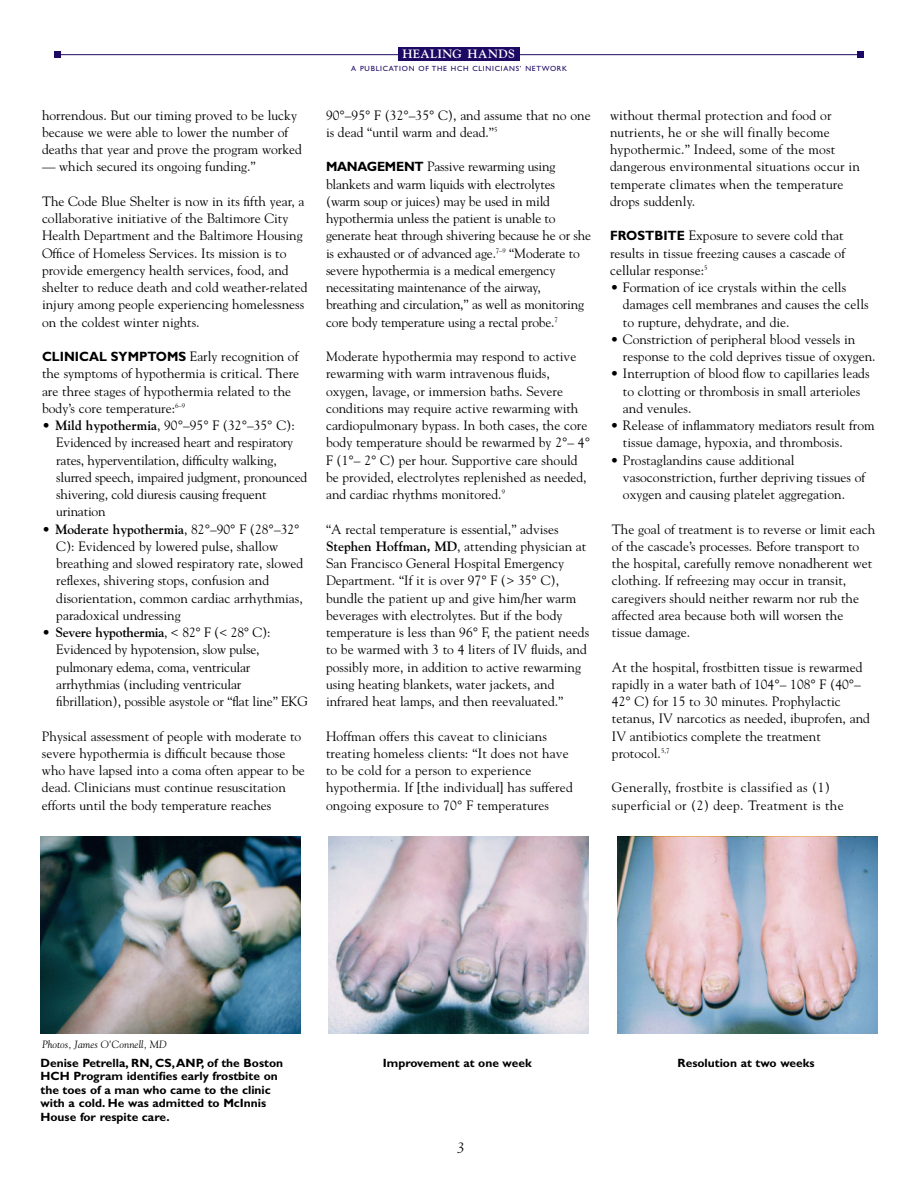
<style>
.page{position:relative;width:918px;height:1188px;background:#fff}
.page>*{position:absolute;margin:0;border:0;box-sizing:border-box;transform-origin:0 0}
.t1{font:italic 15px "Goudy";color:#000}
.t2{font:13.5px/17.2px "Goudy";color:#000}
.t3{font:13.5px/17.2px "Goudy";letter-spacing:.025em;color:#000}
.t4{font:700 12px/13.5px "Gill Sans";color:#000}
.t5{font:700 12px "Goudy";letter-spacing:.03em;color:#fff}
.t6{font:italic 10.5px "Goudy";color:#000}
.t7{font:7.5px "Gill Sans";letter-spacing:.1em;color:#1d0964}
.s1{font-family:"Gill Sans";font-weight:700}
.s2{font-weight:700}
</style>
<div class="page">
<img style="left:329px;top:836px;width:260px;height:198px">
<img style="left:41px;top:836px;width:260px;height:198px">
<img style="left:617px;top:836px;width:261px;height:198px">
<hr style="left:54px;top:54px;width:810px;height:1px;background:#1d0964">
<div style="left:857px;top:51px;width:7px;height:7px;background:#1d0964"></div>
<div style="left:54px;top:51px;width:7px;height:7px;background:#1d0964"></div>
<div style="left:398px;top:47px;width:122px;height:14px;background:#1d0964"></div>
<p class="t2" style="left:42px;top:106px;width:261px">horrendous. But our timing proved to be lucky because we were able to lower the number of deaths that year and prove the program worked</p>
<p class="t2" style="left:42px;top:158px;width:215px">— which secured its ongoing funding.”</p>
<p class="t2" style="left:42px;top:193px;width:267px">The Code Blue Shelter is now in its fifth year, a collaborative initiative of the Baltimore City Health Department and the Baltimore Housing Office of Homeless Services. Its mission is to provide emergency health services, food, and shelter to reduce death and cold weather-related injury among people experiencing homelessness on the coldest winter nights.</p>
<p class="t2" style="left:42px;top:348px;width:259px"><span class="s1">CLINICAL SYMPTOMS</span> Early recognition of the symptoms of hypothermia is critical. There are three stages of hypothermia related to the body’s core temperature:<sup>6–9</sup></p>
<p class="t2" style="left:56px;top:417px;width:253px;text-indent:-14px"><span class="s2">• Mild hypothermia</span>, 90°–95° F (32°–35° C):<br>Evidenced by increased heart and respiratory rates, hyperventilation, difficulty walking, slurred speech, impaired judgment, pronounced shivering, cold diuresis causing frequent urination</p>
<p class="t2" style="left:56px;top:520px;width:248px;text-indent:-14px"><span class="s2">• Moderate hypothermia</span>, 82°–90° F (28°–32° C): Evidenced by lowered pulse, shallow breathing and slowed respiratory rate, slowed reflexes, shivering stops, confusion and disorientation, common cardiac arrhythmias, paradoxical undressing</p>
<p class="t2" style="left:56px;top:624px;width:253px;text-indent:-14px"><span class="s2">• Severe hypothermia</span>, &lt; 82° F (&lt; 28° C):<br>Evidenced by hypotension, slow pulse, pulmonary edema, coma, ventricular arrhythmias (including ventricular fibrillation), possible asystole or “flat line” EKG</p>
<p class="t2" style="left:42px;top:727px;width:264px">Physical assessment of people with moderate to severe hypothermia is difficult because those who have lapsed into a coma often appear to be dead. Clinicians must continue resuscitation efforts until the body temperature reaches</p>
<p class="t5" style="left:403px;top:47px;width:114px">HEALING HANDS</p>
<p class="t7" style="left:351px;top:65px;width:217px">A PUBLICATION OF THE HCH CLINICIANS’ NETWORK</p>
<p class="t2" style="left:326px;top:106px;width:266px">90°–95° F (32°–35° C), and assume that no one is dead “until warm and dead.”<sup>5</sup></p>
<p class="t2" style="left:326px;top:158px;width:267px"><span class="s1">MANAGEMENT</span> Passive rewarming using blankets and warm liquids with electrolytes (warm soup or juices) may be used in mild hypothermia unless the patient is unable to generate heat through shivering because he or she is exhausted or of advanced age.<sup>7–9</sup> “Moderate to severe hypothermia is a medical emergency necessitating maintenance of the airway, breathing and circulation,” as well as monitoring core body temperature using a rectal probe.<sup>7</sup></p>
<p class="t2" style="left:326px;top:348px;width:266px">Moderate hypothermia may respond to active rewarming with warm intravenous fluids, oxygen, lavage, or immersion baths. Severe conditions may require active rewarming with cardiopulmonary bypass. In both cases, the core body temperature should be rewarmed by 2°– 4° F (1°– 2° C) per hour. Supportive care should be provided, electrolytes replenished as needed, and cardiac rhythms monitored.<sup>9</sup></p>
<p class="t2" style="left:326px;top:520px;width:265px">“A rectal temperature is essential,” advises <span class="s2">Stephen Hoffman, MD</span>, attending physician at San Francisco General Hospital Emergency Department. “If it is over 97° F (&gt; 35° C), bundle the patient up and give him/her warm beverages with electrolytes. But if the body temperature is less than 96° F, the patient needs to be warmed with 3 to 4 liters of IV fluids, and possibly more, in addition to active rewarming using heating blankets, water jackets, and infrared heat lamps, and then reevaluated.”</p>
<p class="t2" style="left:326px;top:727px;width:248px">Hoffman offers this caveat to clinicians treating homeless clients: “It does not have to be cold for a person to experience hypothermia. If [the individual] has suffered ongoing exposure to 70° F temperatures</p>
<p class="t2" style="left:610px;top:106px;width:251px">without thermal protection and food or nutrients, he or she will finally become hypothermic.” Indeed, some of the most dangerous environmental situations occur in temperate climates when the temperature drops suddenly.</p>
<p class="t2" style="left:610px;top:227px;width:237px;text-align:justify"><span class="s1">FROSTBITE</span> Exposure to severe cold that results in tissue freezing causes a cascade of cellular response:<sup>5</sup></p>
<p class="t2" style="left:623px;top:279px;width:247px;text-indent:-12px">• Formation of ice crystals within the cells damages cell membranes and causes the cells to rupture, dehydrate, and die.</p>
<p class="t2" style="left:623px;top:331px;width:254px;text-indent:-12px">• Constriction of peripheral blood vessels in response to the cold deprives tissue of oxygen.</p>
<p class="t2" style="left:623px;top:365px;width:248px;text-indent:-12px">• Interruption of blood flow to capillaries leads to clotting or thrombosis in small arterioles and venules.</p>
<p class="t2" style="left:623px;top:417px;width:253px;text-indent:-12px">• Release of inflammatory mediators result from tissue damage, hypoxia, and thrombosis.</p>
<p class="t2" style="left:623px;top:451px;width:244px;text-indent:-12px">• Prostaglandins cause additional vasoconstriction, further depriving tissues of oxygen and causing platelet aggregation.</p>
<p class="t2" style="left:612px;top:520px;width:265px">The goal of treatment is to reverse or limit each of the cascade’s processes. Before transport to the hospital, carefully remove nonadherent wet clothing. If refreezing may occur in transit, caregivers should neither rewarm nor rub the affected area because both will worsen the tissue damage.</p>
<p class="t2" style="left:612px;top:658px;width:260px">At the hospital, frostbitten tissue is rewarmed rapidly in a water bath of 104°– 108° F (40°– 42° C) for 15 to 30 minutes. Prophylactic tetanus, IV narcotics as needed, ibuprofen, and IV antibiotics complete the treatment protocol.<sup>5,7</sup></p>
<p class="t3" style="left:612px;top:779px;width:233px">Generally, frostbite is classified as (1) superficial or (2) deep. Treatment is the</p>
<p class="t6" style="left:42px;top:1039px;width:126px">Photos, James O’Connell, MD</p>
<p class="t4" style="left:40px;top:1057px;width:244px">Denise Petrella, RN, CS,ANP, of the Boston</p>
<p class="t4" style="left:383px;top:1057px;width:150px">Improvement at one week</p>
<p class="t4" style="left:40px;top:1070px;width:239px">HCH Program identifies early frostbite on the toes of a man who came to the clinic with a cold. He was admitted to McInnis House for respite care.</p>
<p class="t1" style="left:457px;top:1139px;width:9px">3</p>
<p class="t4" style="left:678px;top:1057px;width:138px">Resolution at two weeks</p>
</div>
